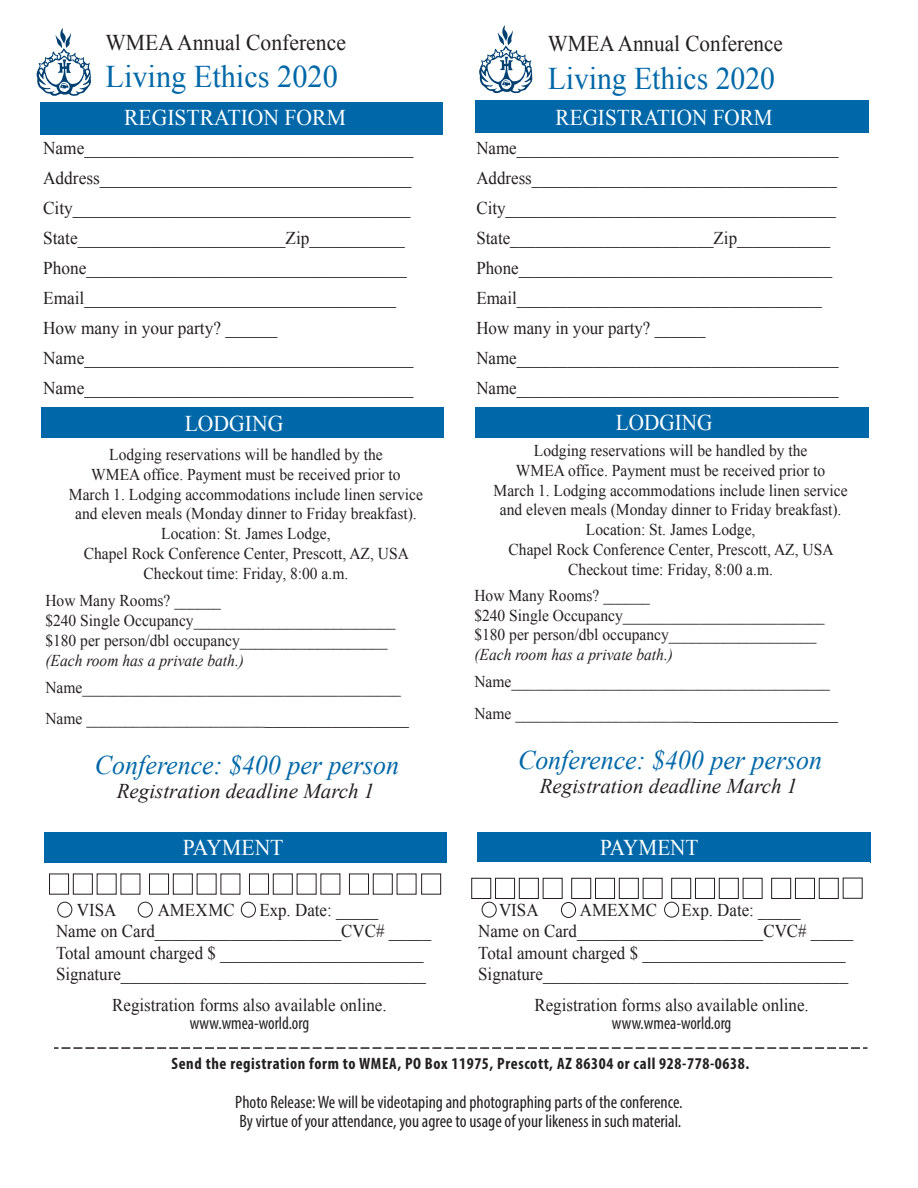
<style>
.page{position:relative;width:918px;height:1188px;background:#fff}
.page>*{position:absolute;margin:0;border:0;box-sizing:border-box;transform-origin:0 0}
.t1{font:31.5px "Times New Roman";color:#0068a8;scale:.96 1}
.t2{font:31.5px "Times New Roman";color:#0068a8;scale:.94 1}
.t3{font:italic 27px "Times New Roman";color:#0068a8;scale:.96 1}
.t4{font:22.5px "Times New Roman";color:#fff;scale:.96 1}
.t5{font:22.5px "Times New Roman";color:#fff;scale:.94 1}
.t6{font:22.5px "Times New Roman";color:#231f20;scale:.96 1}
.t7{font:22.5px "Times New Roman";color:#231f20;scale:.94 1}
.t8{font:italic 21px "Times New Roman";color:#231f20}
.t9{font:18px/30px "Times New Roman";color:#231f20;scale:.94 1}
.t10{font:18px/30px "Times New Roman";color:#231f20;scale:.96 1}
.t11{font:condensed 18px/19.5px "Myriad Pro";color:#231f20}
.t12{font:condensed 18px "Myriad Pro";color:#231f20;scale:.94 1}
.t13{font:16.5px/19.8px "Times New Roman";color:#231f20;scale:.94 1}
.t14{font:700 condensed 16.5px "Myriad Pro";letter-spacing:.035em;color:#231f20}
.t15{font:italic 16.5px "Times New Roman";color:#231f20;scale:.94 1}
.s1{font-size:18px}
</style>
<div class="page">
<svg style="left:36px;top:28px;width:55px;height:68px"></svg>
<svg style="left:479px;top:25px;width:54px;height:68px"></svg>
<div style="left:40px;top:102px;width:403px;height:33px;background:#0068a8"></div>
<div style="left:42px;top:407px;width:402px;height:31px;background:#0068a8"></div>
<div style="left:44px;top:832px;width:403px;height:31px;background:#0068a8"></div>
<div style="left:475px;top:100px;width:394px;height:33px;background:#0068a8"></div>
<div style="left:475px;top:407px;width:394px;height:31px;background:#0068a8"></div>
<div style="left:477px;top:832px;width:394px;height:31px;background:#0068a8"></div>
<div style="left:471px;top:878px;width:20px;height:21px;border:1px solid #231f20"></div>
<div style="left:495px;top:878px;width:20px;height:21px;border:1px solid #231f20"></div>
<div style="left:519px;top:878px;width:20px;height:21px;border:1px solid #231f20"></div>
<div style="left:543px;top:878px;width:19px;height:21px;border:1px solid #231f20"></div>
<div style="left:571px;top:878px;width:20px;height:21px;border:1px solid #231f20"></div>
<div style="left:595px;top:878px;width:20px;height:21px;border:1px solid #231f20"></div>
<div style="left:619px;top:878px;width:20px;height:21px;border:1px solid #231f20"></div>
<div style="left:643px;top:878px;width:19px;height:21px;border:1px solid #231f20"></div>
<div style="left:671px;top:878px;width:20px;height:21px;border:1px solid #231f20"></div>
<div style="left:695px;top:878px;width:20px;height:21px;border:1px solid #231f20"></div>
<div style="left:719px;top:878px;width:20px;height:21px;border:1px solid #231f20"></div>
<div style="left:743px;top:878px;width:19px;height:21px;border:1px solid #231f20"></div>
<div style="left:771px;top:878px;width:20px;height:21px;border:1px solid #231f20"></div>
<div style="left:795px;top:878px;width:20px;height:21px;border:1px solid #231f20"></div>
<div style="left:819px;top:878px;width:20px;height:21px;border:1px solid #231f20"></div>
<div style="left:843px;top:878px;width:20px;height:21px;border:1px solid #231f20"></div>
<div style="left:460px;top:862px;width:410px;height:8px;background:#fff"></div>
<div style="left:482px;top:902px;width:15px;height:16px;border:1px solid #231f20;border-radius:50%"></div>
<div style="left:561px;top:902px;width:15px;height:16px;border:1px solid #231f20;border-radius:50%"></div>
<div style="left:664px;top:902px;width:15px;height:16px;border:1px solid #231f20;border-radius:50%"></div>
<svg style="left:54px;top:1047px;width:814px;height:2px"></svg>
<div style="left:49px;top:874px;width:20px;height:20px;border:1px solid #231f20"></div>
<div style="left:73px;top:874px;width:20px;height:20px;border:1px solid #231f20"></div>
<div style="left:149px;top:874px;width:20px;height:20px;border:1px solid #231f20"></div>
<div style="left:173px;top:874px;width:20px;height:20px;border:1px solid #231f20"></div>
<div style="left:249px;top:874px;width:20px;height:20px;border:1px solid #231f20"></div>
<div style="left:273px;top:874px;width:20px;height:20px;border:1px solid #231f20"></div>
<div style="left:349px;top:874px;width:20px;height:20px;border:1px solid #231f20"></div>
<div style="left:373px;top:874px;width:20px;height:20px;border:1px solid #231f20"></div>
<div style="left:421px;top:874px;width:20px;height:20px;border:1px solid #231f20"></div>
<div style="left:57px;top:902px;width:15px;height:16px;border:1px solid #231f20;border-radius:50%"></div>
<div style="left:138px;top:902px;width:15px;height:16px;border:1px solid #231f20;border-radius:50%"></div>
<div style="left:241px;top:902px;width:15px;height:16px;border:1px solid #231f20;border-radius:50%"></div>
<h3 class="t6" style="left:105px;top:27px;width:252px">WMEA Annual Conference</h3>
<h1 class="t1" style="left:105px;top:56px;width:244px">Living Ethics 2020</h1>
<h3 class="t4" style="left:124px;top:103px;width:233px">REGISTRATION FORM</h3>
<p class="t10" style="left:43px;top:133px;width:387px">Name______________________________________ Address____________________________________ City_______________________________________ State________________________Zip___________ Phone_____________________________________ Email____________________________________ How many in your party? ______ Name______________________________________ Name______________________________________</p>
<h3 class="t4" style="left:185px;top:408px;width:104px">LODGING</h3>
<p class="t13" style="left:69px;top:444px;width:378px;text-align:center">Lodging reservations will be handled by the<br>WMEA office. Payment must be received prior to<br>March 1. Lodging accommodations include linen service and eleven meals (Monday dinner to Friday breakfast).<br>Location: St. James Lodge,<br>Chapel Rock Conference Center, Prescott, AZ, USA Checkout time: Friday, 8:00 a.m.</p>
<p class="t13" style="left:45px;top:591px;width:374px">How Many Rooms? ______<br>$240 Single Occupancy__________________________ $180 per person/dbl occupancy___________________</p>
<p class="t15" style="left:45px;top:649px;width:213px">(Each room has a private bath.)</p>
<p class="t13" style="left:45px;top:671px;width:388px;line-height:31.5px">Name_________________________________________<br>Name _______________________<span class="s1">_________________</span></p>
<h2 class="t3" style="left:95px;top:746px;width:318px">Conference: $400 per person</h2>
<p class="t8" style="left:117px;top:776px;width:259px">Registration deadline March 1</p>
<h3 class="t4" style="left:183px;top:833px;width:106px">PAYMENT</h3>
<p class="t9" style="left:77px;top:894px;width:44px">VISA</p>
<p class="t9" style="left:158px;top:894px;width:84px">AMEX MC</p>
<p class="t9" style="left:56px;top:898px;width:401px;line-height:21.6px;text-indent:203px">Exp. Date: _____<br>Name on Card______________________CVC# _____ Total amount charged $ ________________________ Signature____________________________________</p>
<p class="t9" style="left:112px;top:990px;width:293px">Registration forms also available online.</p>
<p class="t12" style="left:190px;top:1012px;width:129px">www.wmea-world.org</p>
<h3 class="t7" style="left:548px;top:29px;width:252px">WMEA Annual Conference</h3>
<h1 class="t2" style="left:548px;top:58px;width:243px">Living Ethics 2020</h1>
<h3 class="t5" style="left:556px;top:103px;width:232px">REGISTRATION FORM</h3>
<p class="t9" style="left:476px;top:133px;width:387px">Name______________________________________ Address____________________________________ City_______________________________________ State________________________Zip___________ Phone_____________________________________ Email____________________________________ How many in your party? ______ Name______________________________________ Name______________________________________</p>
<h3 class="t5" style="left:616px;top:407px;width:104px">LODGING</h3>
<p class="t13" style="left:494px;top:440px;width:378px;text-align:center">Lodging reservations will be handled by the<br>WMEA office. Payment must be received prior to<br>March 1. Lodging accommodations include linen service and eleven meals (Monday dinner to Friday breakfast).<br>Location: St. James Lodge,<br>Chapel Rock Conference Center, Prescott, AZ, USA Checkout time: Friday, 8:00 a.m.</p>
<p class="t13" style="left:474px;top:585px;width:374px">How Many Rooms? ______<br>$240 Single Occupancy__________________________ $180 per person/dbl occupancy___________________</p>
<p class="t15" style="left:474px;top:643px;width:213px">(Each room has a private bath.)</p>
<p class="t13" style="left:474px;top:666px;width:388px;line-height:31.5px">Name_________________________________________<br>Name _______________________<span class="s1">_________________</span></p>
<h2 class="t3" style="left:518px;top:741px;width:318px">Conference: $400 per person</h2>
<p class="t8" style="left:540px;top:771px;width:259px">Registration deadline March 1</p>
<h3 class="t5" style="left:600px;top:833px;width:106px">PAYMENT</h3>
<p class="t9" style="left:499px;top:894px;width:44px">VISA</p>
<p class="t9" style="left:580px;top:894px;width:84px">AMEX MC</p>
<p class="t9" style="left:478px;top:898px;width:401px;line-height:21.6px;text-indent:203px">Exp. Date: _____<br>Name on Card______________________CVC# _____ Total amount charged $ ________________________ Signature____________________________________</p>
<p class="t9" style="left:534px;top:990px;width:293px">Registration forms also available online.</p>
<p class="t12" style="left:612px;top:1012px;width:129px">www.wmea-world.org</p>
<p class="t14" style="left:172px;top:1053px;width:579px">Send the registration form to WMEA, PO Box 11975, Prescott, AZ 86304 or call 928-778-0638.</p>
<p class="t11" style="left:235px;top:1092px;width:449px">Photo Release: We will be videotaping and photographing parts of the conference.<br>By virtue of your attendance, you agree to usage of your likeness in such material.</p>
</div>
